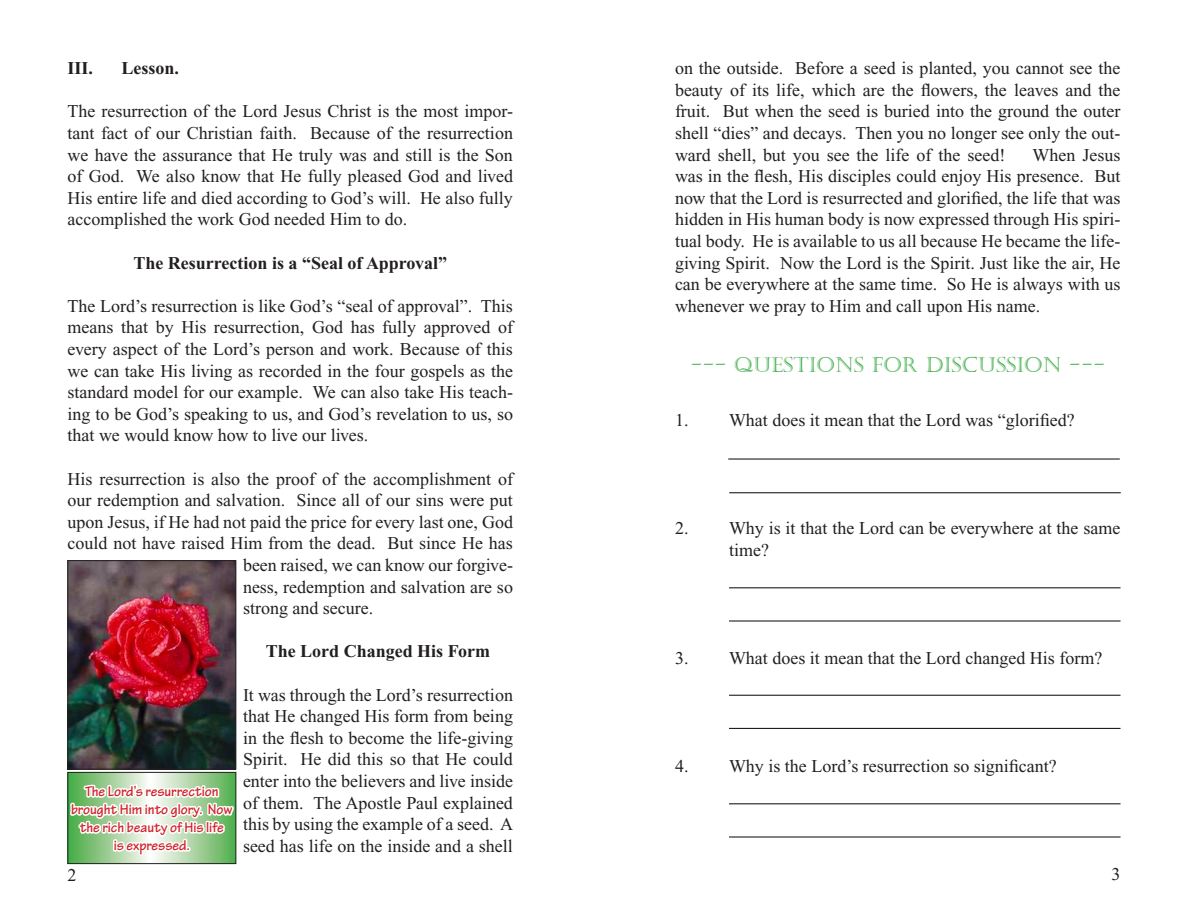
<style>
.page{position:relative;width:1188px;height:918px;background:#fff}
.page>*{position:absolute;margin:0;border:0;box-sizing:border-box;transform-origin:0 0}
.t1{font:21px "Castellar";color:#40ae49}
.t2{font:18px/21.6px "Times New Roman";color:#231f20;text-align:justify}
.t3{font:700 18px "Times New Roman";color:#231f20}
.t4{font:700 15px/18px "Tekton Pro";color:#d1232a;text-align:center;scale:.95 1}
</style>
<div class="page">
<img style="left:70px;top:562px;width:164px;height:206px">
<div style="left:68px;top:560px;width:168px;height:210px;border:1px solid #231f20"></div>
<svg style="left:70px;top:774px;width:164px;height:88px"></svg>
<svg style="left:70px;top:779px;width:164px;height:79px"></svg>
<div style="left:68px;top:772px;width:168px;height:92px;border:1px solid #231f20"></div>
<hr style="left:728px;top:458px;width:392px;height:2px;background:#231f20">
<hr style="left:729px;top:492px;width:392px;height:1px;background:#231f20">
<hr style="left:729px;top:587px;width:392px;height:1px;background:#231f20">
<hr style="left:729px;top:620px;width:392px;height:2px;background:#231f20">
<hr style="left:729px;top:695px;width:392px;height:1px;background:#231f20">
<hr style="left:729px;top:728px;width:392px;height:1px;background:#231f20">
<hr style="left:729px;top:803px;width:392px;height:1px;background:#231f20">
<hr style="left:729px;top:836px;width:392px;height:2px;background:#231f20">
<p class="t3" style="left:68px;top:58px;width:27px">III.</p>
<p class="t3" style="left:122px;top:58px;width:59px">Lesson.</p>
<p class="t2" style="left:68px;top:100px;width:447px">The resurrection of the Lord Jesus Christ is the most impor&shy;tant fact of our Christian faith. Because of the resurrection we have the assurance that He truly was and still is the Son of God. We also know that He fully pleased God and lived His entire life and died according to God’s will. He also fully accomplished the work God needed Him to do.</p>
<p class="t3" style="left:133px;top:252px;width:315px">The Resurrection is a “Seal of Approval”</p>
<p class="t2" style="left:68px;top:295px;width:447px">The Lord’s resurrection is like God’s “seal of approval”. This means that by His resurrection, God has fully approved of every aspect of the Lord’s person and work. Because of this we can take His living as recorded in the four gospels as the standard model for our example. We can also take His teach&shy;ing to be God’s speaking to us, and God’s revelation to us, so that we would know how to live our lives.</p>
<p class="t2" style="left:68px;top:468px;width:447px">His resurrection is also the proof of the accomplishment of</p>
<p class="t2" style="left:68px;top:489px;width:447px">our redemption and salvation. Since all of our sins were put</p>
<p class="t2" style="left:68px;top:511px;width:447px">upon Jesus, if He had not paid the price for every last one, God</p>
<p class="t2" style="left:68px;top:532px;width:447px">could not have raised Him from the dead. But since He has</p>
<p class="t2" style="left:243px;top:554px;width:272px">been raised, we can know our forgive-</p>
<p class="t2" style="left:243px;top:576px;width:271px">ness, redemption and salvation are so</p>
<p class="t2" style="left:243px;top:597px;width:132px">strong and secure.</p>
<p class="t3" style="left:266px;top:641px;width:226px">The Lord Changed His Form</p>
<p class="t2" style="left:243px;top:684px;width:272px">It was through the Lord’s resurrection that He changed His form from being in the flesh to become the life-giving Spirit. He did this so that He could enter into the believers and live inside of them. The Apostle Paul explained this by using the example of a seed. A seed has life on the inside and a shell</p>
<p class="t4" style="left:71px;top:783px;width:172px">The Lord’s resurrection brought Him into glory. Now the rich beauty of His life<br>is expressed.</p>
<p class="t2" style="left:68px;top:864px;width:10px">2</p>
<p class="t2" style="left:675px;top:57px;width:447px">on the outside. Before a seed is planted, you cannot see the beauty of its life, which are the flowers, the leaves and the fruit. But when the seed is buried into the ground the outer shell “dies” and decays. Then you no longer see only the out&shy;ward shell, but you see the life of the seed!</p>
<p class="t2" style="left:675px;top:144px;width:447px;text-indent:358px">When Jesus was in the flesh, His disciples could enjoy His presence. But now that the Lord is resurrected and glorified, the life that was hidden in His human body is now expressed through His spiri&shy;tual body. He is available to us all because He became the life&shy;giving Spirit. Now the Lord is the Spirit. Just like the air, He can be everywhere at the same time. So He is always with us whenever we pray to Him and call upon His name.</p>
<p class="t1" style="left:690px;top:353px;width:416px">--- QUESTIONS FOR DISCUSSION ---</p>
<p class="t2" style="left:675px;top:409px;width:401px">1. What does it mean that the Lord was “glorified?</p>
<p class="t2" style="left:729px;top:517px;width:393px;text-indent:-54px">2. Why is it that the Lord can be everywhere at the same time?</p>
<p class="t2" style="left:675px;top:647px;width:429px">3. What does it mean that the Lord changed His form?</p>
<p class="t2" style="left:675px;top:755px;width:383px">4. Why is the Lord’s resurrection so significant?</p>
<p class="t2" style="left:1112px;top:863px;width:11px">3</p>
</div>
